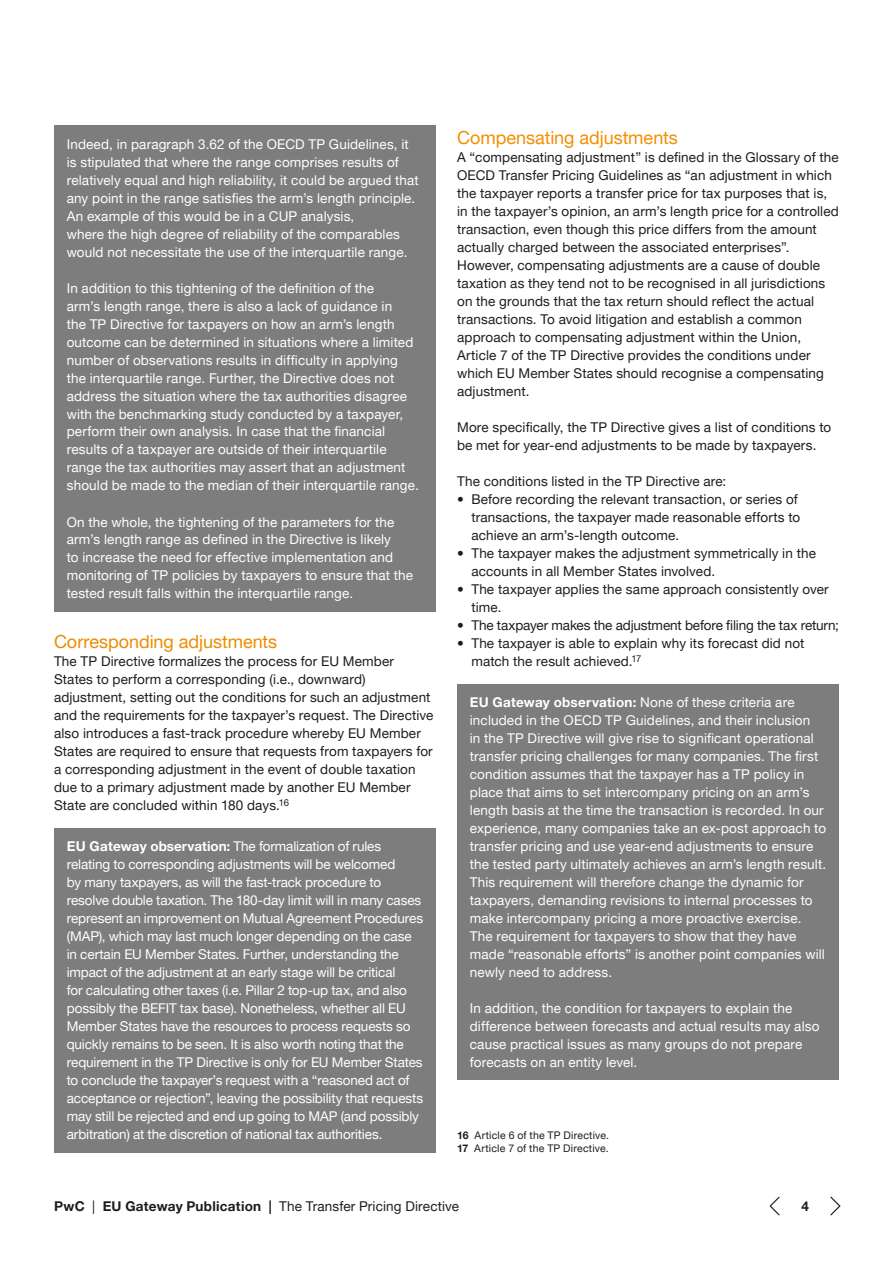
<style>
.page{position:relative;width:893px;height:1263px;background:#fff}
.page>*{position:absolute;margin:0;border:0;box-sizing:border-box;transform-origin:0 0}
.t1{font:18px "Helvetica Neue LT Pro";color:#eb8c00}
.t2{font:18px "Helvetica Neue LT Pro";color:#f28e00}
.t3{font:13.5px/18px "Helvetica Neue LT Pro";letter-spacing:.01em;color:#fff}
.t4{font:13.5px/18px "Helvetica Neue LT Pro";letter-spacing:.01em;color:#1d1d1b}
.t5{font:13.5px/18px "Helvetica Neue LT Pro";letter-spacing:-.01em;color:#fff}
.t6{font:13.5px "Helvetica Neue LT Pro";letter-spacing:-.01em;color:#1d1d1b}
.t7{font:700 13.5px "Helvetica Neue LT Pro";color:#1d1d1b}
.t8{font:10.5px/13.5px "Helvetica Neue LT Pro";letter-spacing:.02em;color:#1d1d1b}
.s1{font-weight:700}
</style>
<div class="page">
<svg style="left:769px;top:1196px;width:11px;height:19px"></svg>
<svg style="left:830px;top:1196px;width:11px;height:19px"></svg>
<div style="left:54px;top:126px;width:382px;height:486px;background:#7d7d7d"></div>
<div style="left:457px;top:685px;width:382px;height:395px;background:#7d7d7d"></div>
<div style="left:54px;top:828px;width:382px;height:324px;background:#7d7d7d"></div>
<p class="t3" style="left:67px;top:134px;width:354px">Indeed, in paragraph 3.62 of the OECD TP Guidelines, it is stipulated that where the range comprises results of relatively equal and high reliability, it could be argued that any point in the range satisfies the arm’s length principle.<br>An example of this would be in a CUP analysis,<br>where the high degree of reliability of the comparables would not necessitate the use of the interquartile range.</p>
<p class="t3" style="left:67px;top:278px;width:354px">In addition to this tightening of the definition of the<br>arm’s length range, there is also a lack of guidance in<br>the TP Directive for taxpayers on how an arm’s length outcome can be determined in situations where a limited number of observations results in difficulty in applying the interquartile range. Further, the Directive does not address the situation where the tax authorities disagree with the benchmarking study conducted by a taxpayer, perform their own analysis. In case that the financial results of a taxpayer are outside of their interquartile range the tax authorities may assert that an adjustment should be made to the median of their interquartile range.</p>
<p class="t3" style="left:67px;top:512px;width:348px">On the whole, the tightening of the parameters for the arm’s length range as defined in the Directive is likely<br>to increase the need for effective implementation and monitoring of TP policies by taxpayers to ensure that the tested result falls within the interquartile range.</p>
<h1 class="t1" style="left:54px;top:630px;width:225px">Corresponding adjustments</h1>
<p class="t4" style="left:54px;top:652px;width:381px">The TP Directive formalizes the process for EU Member States to perform a corresponding (i.e., downward) adjustment, setting out the conditions for such an adjustment and the requirements for the taxpayer’s request. The Directive also introduces a fast-track procedure whereby EU Member States are required to ensure that requests from taxpayers for a corresponding adjustment in the event of double taxation due to a primary adjustment made by another EU Member State are concluded within 180 days.<sup>16</sup></p>
<p class="t5" style="left:67px;top:836px;width:358px"><span class="s1">EU Gateway observation:</span> The formalization of rules relating to corresponding adjustments will be welcomed<br>by many taxpayers, as will the fast-track procedure to resolve double taxation. The 180-day limit will in many cases represent an improvement on Mutual Agreement Procedures (MAP), which may last much longer depending on the case in certain EU Member States. Further, understanding the impact of the adjustment at an early stage will be critical<br>for calculating other taxes (i.e. Pillar 2 top-up tax, and also possibly the BEFIT tax base). Nonetheless, whether all EU Member States have the resources to process requests so quickly remains to be seen. It is also worth noting that the requirement in the TP Directive is only for EU Member States to conclude the taxpayer’s request with a “reasoned act of acceptance or rejection”, leaving the possibility that requests may still be rejected and end up going to MAP (and possibly arbitration) at the discretion of national tax authorities.</p>
<h1 class="t2" style="left:457px;top:126px;width:222px">Compensating adjustments</h1>
<p class="t4" style="left:457px;top:148px;width:383px">A “compensating adjustment” is defined in the Glossary of the OECD Transfer Pricing Guidelines as “an adjustment in which the taxpayer reports a transfer price for tax purposes that is, in the taxpayer’s opinion, an arm’s length price for a controlled transaction, even though this price differs from the amount actually charged between the associated enterprises”.<br>However, compensating adjustments are a cause of double taxation as they tend not to be recognised in all jurisdictions on the grounds that the tax return should reflect the actual transactions. To avoid litigation and establish a common approach to compensating adjustment within the Union, Article 7 of the TP Directive provides the conditions under which EU Member States should recognise a compensating adjustment.</p>
<p class="t4" style="left:457px;top:418px;width:376px">More specifically, the TP Directive gives a list of conditions to be met for year-end adjustments to be made by taxpayers.</p>
<p class="t4" style="left:457px;top:472px;width:271px">The conditions listed in the TP Directive are:</p>
<p class="t4" style="left:471px;top:490px;width:330px;text-indent:-14px">• Before recording the relevant transaction, or series of transactions, the taxpayer made reasonable efforts to achieve an arm’s-length outcome.</p>
<p class="t4" style="left:471px;top:544px;width:346px;text-indent:-14px">• The taxpayer makes the adjustment symmetrically in the accounts in all Member States involved.</p>
<p class="t4" style="left:471px;top:580px;width:359px;text-indent:-14px">• The taxpayer applies the same approach consistently over time.</p>
<p class="t6" style="left:457px;top:617px;width:383px">• The taxpayer makes the adjustment before filing the tax return;</p>
<p class="t4" style="left:471px;top:634px;width:335px;text-indent:-14px">• The taxpayer is able to explain why its forecast did not match the result achieved.<sup>17</sup></p>
<p class="t3" style="left:470px;top:692px;width:358px"><span class="s1">EU Gateway observation:</span> None of these criteria are included in the OECD TP Guidelines, and their inclusion<br>in the TP Directive will give rise to significant operational transfer pricing challenges for many companies. The first condition assumes that the taxpayer has a TP policy in place that aims to set intercompany pricing on an arm’s length basis at the time the transaction is recorded. In our experience, many companies take an ex-post approach to transfer pricing and use year-end adjustments to ensure the tested party ultimately achieves an arm’s length result.<br>This requirement will therefore change the dynamic for taxpayers, demanding revisions to internal processes to make intercompany pricing a more proactive exercise.<br>The requirement for taxpayers to show that they have made “reasonable efforts” is another point companies will newly need to address.</p>
<p class="t3" style="left:470px;top:998px;width:351px">In addition, the condition for taxpayers to explain the difference between forecasts and actual results may also cause practical issues as many groups do not prepare forecasts on an entity level.</p>
<p class="t8" style="left:457px;top:1128px;width:154px"><span class="s1">16</span> Article 6 of the TP Directive.<br><span class="s1">17</span> Article 7 of the TP Directive.</p>
<p class="t4" style="left:54px;top:1197px;width:407px"><span class="s1">PwC</span> | <span class="s1">EU Gateway Publication |</span> The Transfer Pricing Directive</p>
<p class="t7" style="left:802px;top:1198px;width:9px">4</p>
</div>
